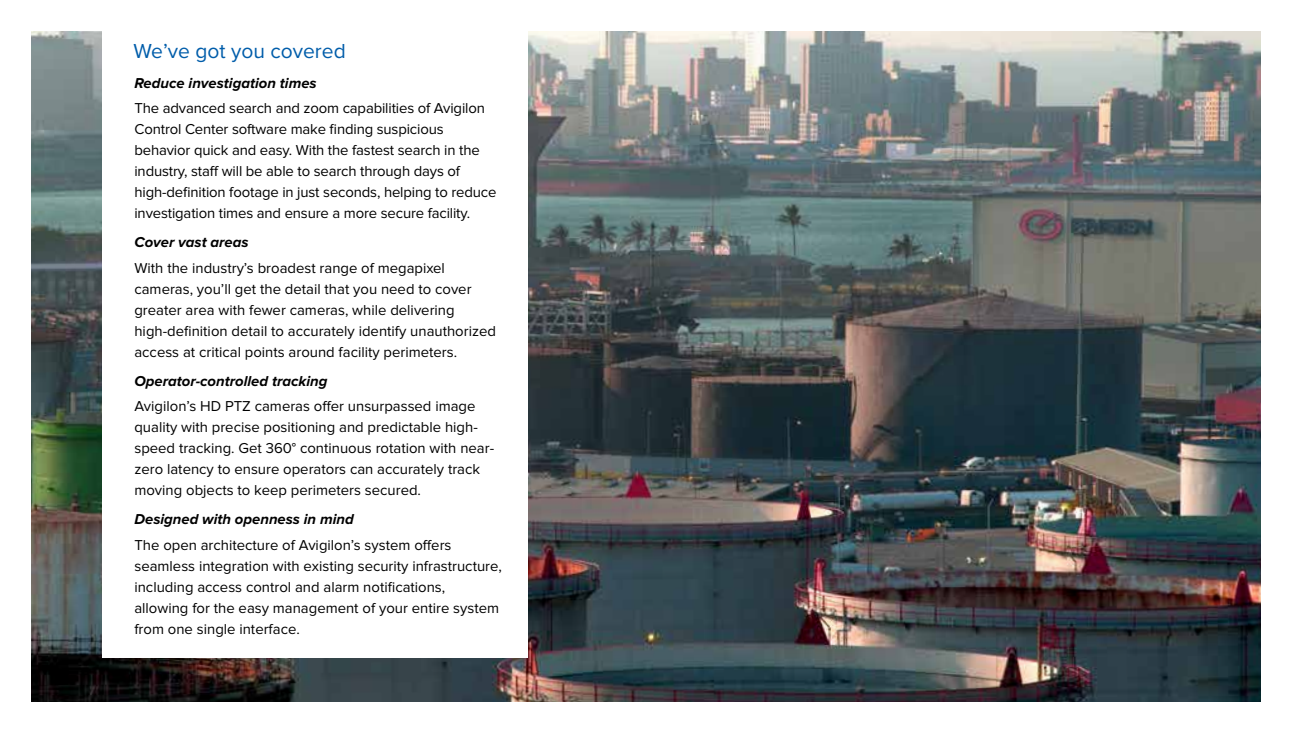
<style>
.page{position:relative;width:1292px;height:733px;background:#fff}
.page>*{position:absolute;margin:0;border:0;box-sizing:border-box;transform-origin:0 0}
.t1{font:21px "Proxima Nova";color:#005daa}
.t2{font:14.88px/21px "Proxima Nova";color:#000}
.t3{font:italic 700 14.88px "Proxima Nova";color:#000}
</style>
<div class="page">
<img style="left:32px;top:32px;width:1228px;height:669px">
<div style="left:103px;top:31px;width:425px;height:627px;background:#fff"></div>
<h1 class="t1" style="left:134px;top:39px;width:214px">We’ve got you covered</h1>
<p class="t3" style="left:134px;top:74px;width:184px">Reduce investigation times</p>
<p class="t2" style="left:134px;top:98px;width:363px">The advanced search and zoom capabilities of Avigilon Control Center software make finding suspicious behavior quick and easy. With the fastest search in the industry, staff will be able to search through days of high-definition footage in just seconds, helping to reduce investigation times and ensure a more secure facility.</p>
<p class="t3" style="left:134px;top:234px;width:116px">Cover vast areas</p>
<p class="t2" style="left:134px;top:257px;width:363px">With the industry’s broadest range of megapixel cameras, you’ll get the detail that you need to cover greater area with fewer cameras, while delivering high-definition detail to accurately identify unauthorized access at critical points around facility perimeters.</p>
<p class="t3" style="left:134px;top:372px;width:195px">Operator-controlled tracking</p>
<p class="t2" style="left:134px;top:396px;width:361px">Avigilon’s HD PTZ cameras offer unsurpassed image quality with precise positioning and predictable high&shy;speed tracking. Get 360° continuous rotation with near&shy;zero latency to ensure operators can accurately track moving objects to keep perimeters secured.</p>
<p class="t3" style="left:134px;top:511px;width:221px">Designed with openness in mind</p>
<p class="t2" style="left:134px;top:534px;width:369px">The open architecture of Avigilon’s system offers seamless integration with existing security infrastructure, including access control and alarm notifications, allowing for the easy management of your entire system from one single interface.</p>
</div>
